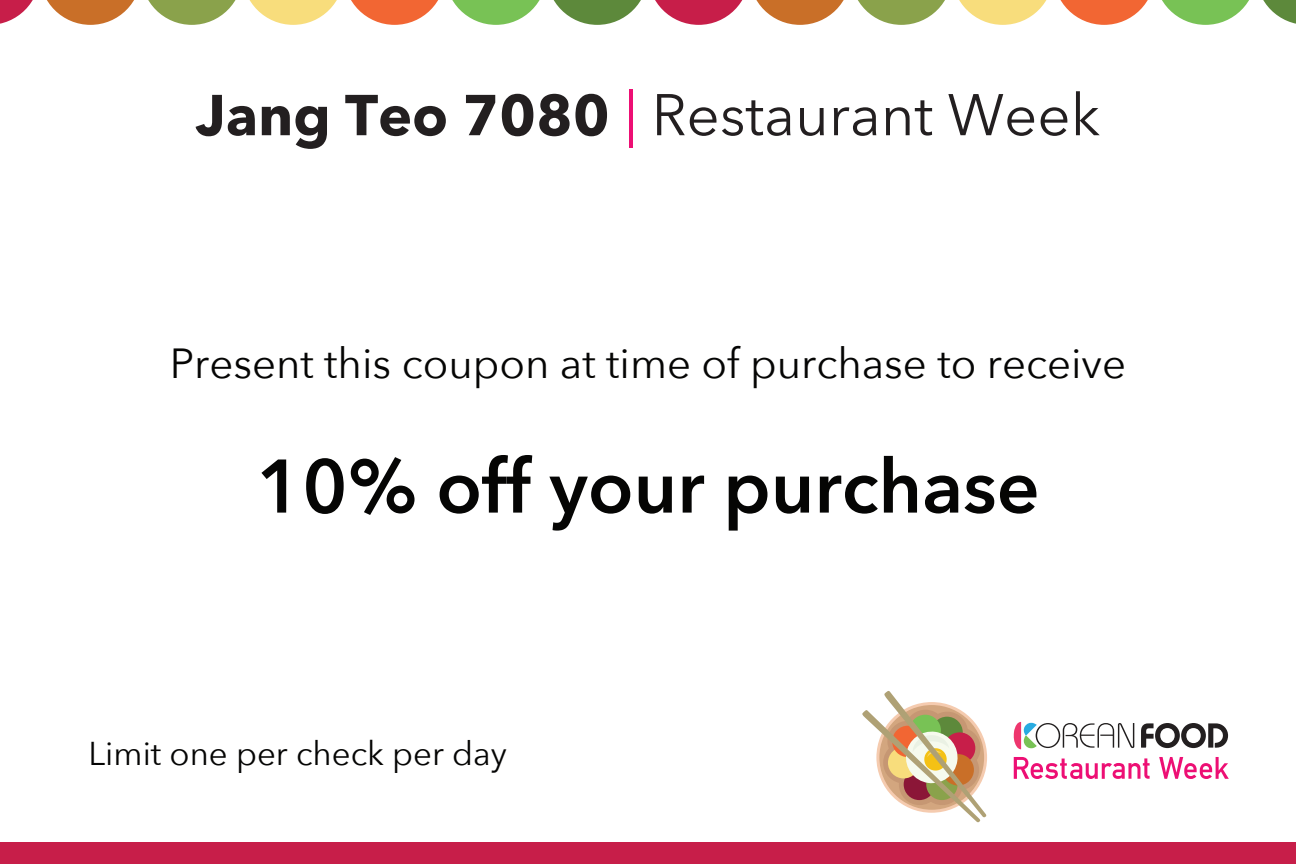
<style>
.page{position:relative;width:1296px;height:864px;background:#fff}
.page>*{position:absolute;margin:0;border:0;box-sizing:border-box;transform-origin:0 0}
.t1{font:600 75px "Avenir Next";color:#050504}
.t2{font:58.2px "Avenir Next";color:#231f20}
.t3{font:42px "Avenir Next";color:#050504}
.t4{font:33px "Avenir Next";color:#050504}
.s1{font-weight:700;font-size:57px}
.s2{color:#ed0f74}
</style>
<div class="page">
<svg style="left:0;top:0;width:1296px;height:25px"></svg>
<div style="left:0;top:842px;width:1296px;height:22px;background:#c71e49"></div>
<svg style="left:862px;top:691px;width:125px;height:132px"></svg>
<svg style="left:1014px;top:757px;width:136px;height:22px"></svg>
<svg style="left:1159px;top:757px;width:70px;height:22px"></svg>
<svg style="left:1141px;top:723px;width:87px;height:25px"></svg>
<svg style="left:1013px;top:722px;width:121px;height:27px"></svg>
<h2 class="t2" style="left:196px;top:66px;width:906px"><span class="s1">Jang Teo 7080</span> <span class="s2">|</span> Restaurant Week</h2>
<p class="t3" style="left:170px;top:328px;width:958px">Present this coupon at time of purchase to receive</p>
<h1 class="t1" style="left:256px;top:422px;width:785px">10% off your purchase</h1>
<p class="t4" style="left:88px;top:726px;width:420px">Limit one per check per day</p>
</div>
